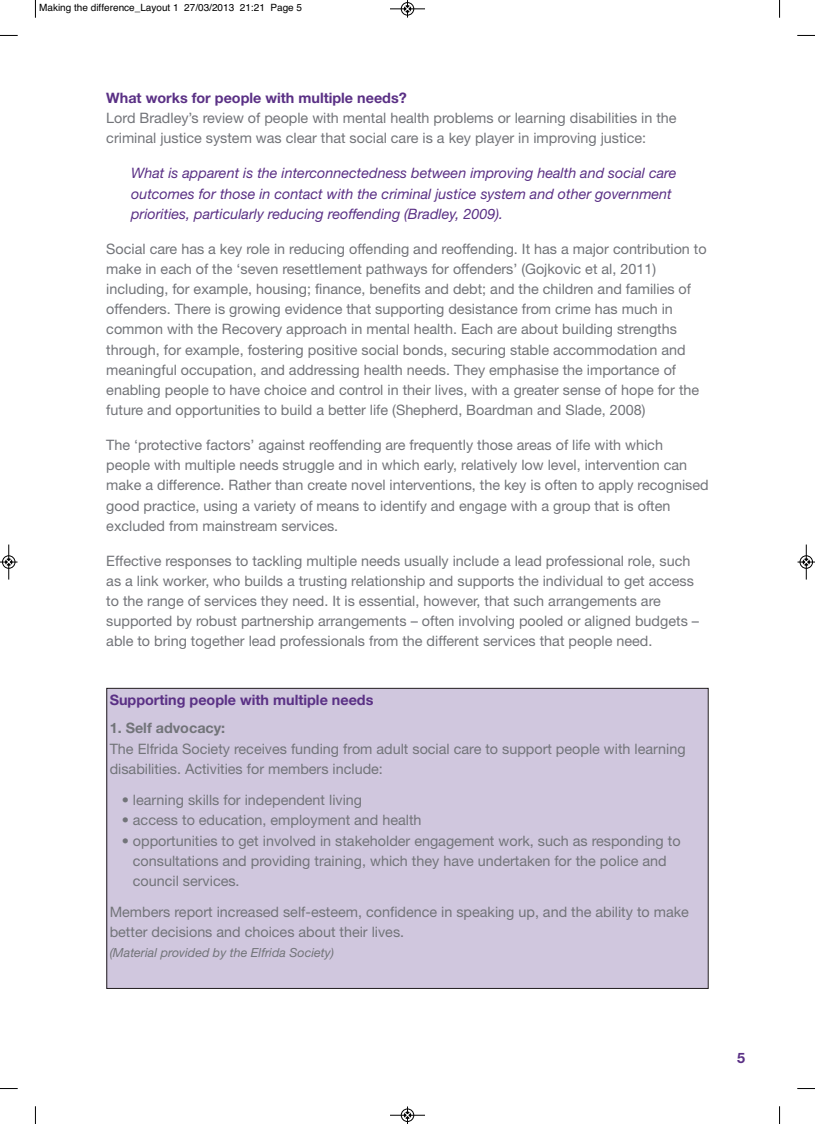
<style>
.page{position:relative;width:815px;height:1124px;background:#fff}
.page>*{position:absolute;margin:0;border:0;box-sizing:border-box;transform-origin:0 0}
.t1{font:14.38px/20.1px "Helvetica Neue";color:#727479}
.t2{font:italic 14.38px/20.2px "Helvetica Neue";color:#5a3085}
.t3{font:700 14.38px "Helvetica Neue";color:#5a3085}
.t4{font:700 14.38px "Helvetica Neue";color:#727479}
.t5{font:italic 12.5px "Helvetica Neue";color:#727479}
.t6{font:10px "Helvetica";color:#000}
</style>
<div class="page">
<div style="left:107px;top:688px;width:601px;height:300px;background:#d0c7de"></div>
<svg style="left:35px;top:0;width:1px;height:18px"></svg>
<svg style="left:0;top:35px;width:18px;height:1px"></svg>
<svg style="left:779px;top:0;width:1px;height:18px"></svg>
<svg style="left:797px;top:35px;width:18px;height:1px"></svg>
<svg style="left:35px;top:1106px;width:1px;height:17px"></svg>
<svg style="left:0;top:1088px;width:18px;height:1px"></svg>
<svg style="left:779px;top:1106px;width:1px;height:17px"></svg>
<svg style="left:797px;top:1088px;width:18px;height:1px"></svg>
<div style="left:401px;top:2px;width:13px;height:14px;border:1px solid #fff;border-radius:50%"></div>
<hr style="left:390px;top:9px;width:35px;height:1px;background:#000">
<div style="left:401px;top:2px;width:13px;height:13px;border:1px solid #000;border-radius:50%"></div>
<svg style="left:404px;top:0;width:7px;height:18px"></svg>
<hr style="left:390px;top:1114px;width:35px;height:1px;background:#000">
<div style="left:401px;top:1108px;width:13px;height:13px;border:1px solid #000;border-radius:50%"></div>
<svg style="left:404px;top:1106px;width:7px;height:17px"></svg>
<hr style="left:9px;top:544px;width:1px;height:35px;background:#000">
<div style="left:2px;top:555px;width:13px;height:13px;border:1px solid #000;border-radius:50%"></div>
<svg style="left:0;top:558px;width:18px;height:7px"></svg>
<hr style="left:806px;top:544px;width:1px;height:35px;background:#000">
<div style="left:800px;top:555px;width:13px;height:13px;border:1px solid #000;border-radius:50%"></div>
<svg style="left:798px;top:558px;width:17px;height:7px"></svg>
<p class="t6" style="left:39px;top:2px;width:264px">Making the difference_Layout 1 27/03/2013 21:21 Page 5</p>
<p class="t3" style="left:106px;top:89px;width:302px">What works for people with multiple needs?</p>
<p class="t1" style="left:106px;top:107px;width:572px">Lord Bradley’s review of people with mental health problems or learning disabilities in the criminal justice system was clear that social care is a key player in improving justice:</p>
<p class="t2" style="left:131px;top:163px;width:547px">What is apparent is the interconnectedness between improving health and social care outcomes for those in contact with the criminal justice system and other government priorities, particularly reducing reoffending (Bradley, 2009).</p>
<p class="t1" style="left:106px;top:238px;width:602px">Social care has a key role in reducing offending and reoffending. It has a major contribution to make in each of the ‘seven resettlement pathways for offenders’ (Gojkovic et al, 2011) including, for example, housing; finance, benefits and debt; and the children and families of offenders. There is growing evidence that supporting desistance from crime has much in common with the Recovery approach in mental health. Each are about building strengths through, for example, fostering positive social bonds, securing stable accommodation and meaningful occupation, and addressing health needs. They emphasise the importance of enabling people to have choice and control in their lives, with a greater sense of hope for the future and opportunities to build a better life (Shepherd, Boardman and Slade, 2008)</p>
<p class="t1" style="left:106px;top:435px;width:604px">The ‘protective factors’ against reoffending are frequently those areas of life with which people with multiple needs struggle and in which early, relatively low level, intervention can make a difference. Rather than create novel interventions, the key is often to apply recognised good practice, using a variety of means to identify and engage with a group that is often excluded from mainstream services.</p>
<p class="t1" style="left:106px;top:550px;width:594px">Effective responses to tackling multiple needs usually include a lead professional role, such as a link worker, who builds a trusting relationship and supports the individual to get access to the range of services they need. It is essential, however, that such arrangements are supported by robust partnership arrangements – often involving pooled or aligned budgets – able to bring together lead professionals from the different services that people need.</p>
<p class="t3" style="left:110px;top:691px;width:265px">Supporting people with multiple needs</p>
<p class="t4" style="left:110px;top:719px;width:117px">1. Self advocacy:</p>
<p class="t1" style="left:110px;top:738px;width:577px">The Elfrida Society receives funding from adult social care to support people with learning disabilities. Activities for members include:</p>
<p class="t1" style="left:122px;top:789px;width:242px">• learning skills for independent living</p>
<p class="t1" style="left:122px;top:809px;width:301px">• access to education, employment and health</p>
<p class="t1" style="left:133px;top:830px;width:549px;text-indent:-11px">• opportunities to get involved in stakeholder engagement work, such as responding to consultations and providing training, which they have undertaken for the police and council services.</p>
<p class="t1" style="left:110px;top:901px;width:581px">Members report increased self-esteem, confidence in speaking up, and the ability to make better decisions and choices about their lives.</p>
<p class="t5" style="left:110px;top:944px;width:226px">(Material provided by the Elfrida Society)</p>
<p class="t3" style="left:737px;top:1049px;width:9px">5</p>
</div>
